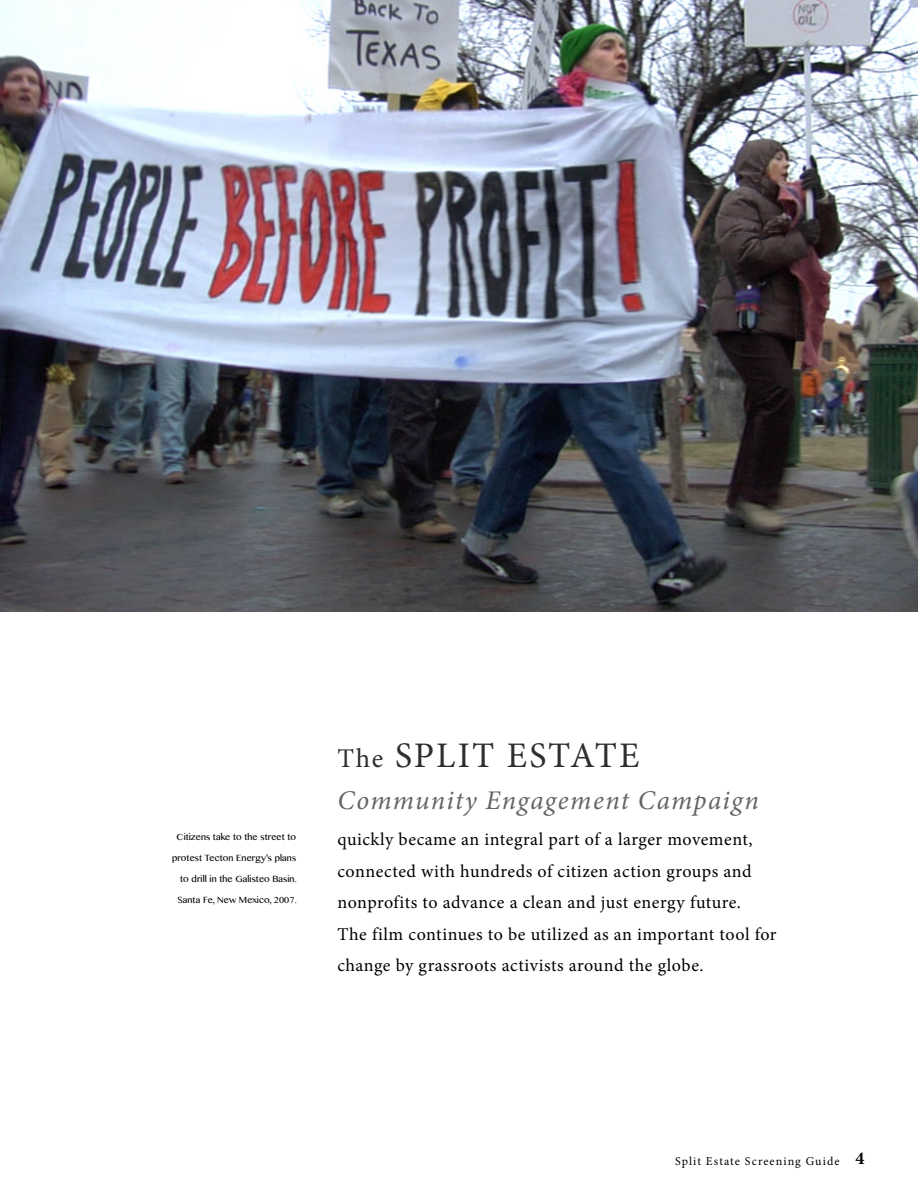
<style>
.page{position:relative;width:918px;height:1188px;background:#fff}
.page>*{position:absolute;margin:0;border:0;box-sizing:border-box;transform-origin:0 0}
.t1{font:36px "Minion Pro";letter-spacing:.055em;color:#2e2e2f}
.t2{font:italic 27px "Minion Pro";letter-spacing:.05em;color:#636466}
.t3{font:18px/31.5px "Minion Pro";letter-spacing:.025em;color:#000}
.t4{font:12px "Minion Pro";letter-spacing:.09em;color:#000}
.t5{font:9px "Myanmar MN";color:#000}
.s1{font-size:27px}
.s2{font-weight:700;font-size:18px}
</style>
<div class="page">
<img style="left:0;top:0;width:918px;height:612px">
<p class="t5" style="left:177px;top:831px;width:121px">Citizens take to the street to</p>
<p class="t5" style="left:172px;top:852px;width:126px">protest Tecton Energy’s plans</p>
<p class="t5" style="left:180px;top:873px;width:118px">to drill in the Galisteo Basin.</p>
<p class="t5" style="left:178px;top:894px;width:121px">Santa Fe, New Mexico, 2007.</p>
<h1 class="t1" style="left:338px;top:731px;width:304px"><span class="s1">The</span> SPLIT ESTATE</h1>
<h2 class="t2" style="left:338px;top:782px;width:423px">Community Engagement Campaign</h2>
<p class="t3" style="left:338px;top:824px;width:441px">quickly became an integral part of a larger movement, connected with hundreds of citizen action groups and nonprofits to advance a clean and just energy future.<br>The film continues to be utilized as an important tool for change by grassroots activists around the globe.</p>
<p class="t4" style="left:675px;top:1153px;width:191px">Split Estate Screening Guide <span class="s2">4</span></p>
</div>
